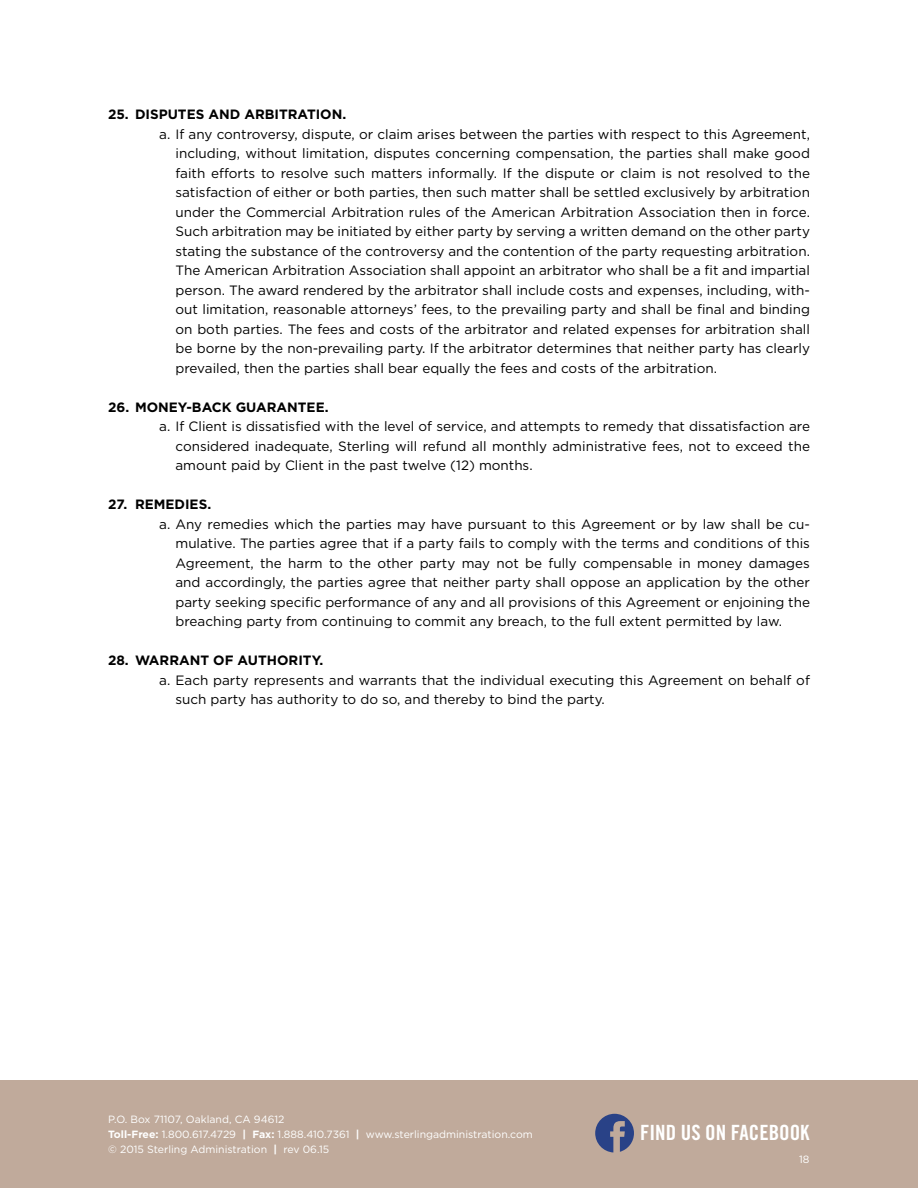
<style>
.page{position:relative;width:918px;height:1188px;background:#fff}
.page>*{position:absolute;margin:0;border:0;box-sizing:border-box;transform-origin:0 0}
.t1{font:21px "Trade Gothic Bold Cond Twenty";color:#fff}
.t2{font:13.5px/19.5px "Gotham";color:#000;text-align:justify}
.t3{font:700 13.5px "Gotham";color:#000}
.t4{font:10.5px/15px "Gotham";color:#fff}
.s1{font-weight:700}
</style>
<div class="page">
<div style="left:0;top:1080px;width:918px;height:108px;background:#c0aa9b"></div>
<svg style="left:595px;top:1114px;width:39px;height:39px"></svg>
<p class="t3" style="left:108px;top:107px;width:240px">25. DISPUTES AND ARBITRATION.</p>
<p class="t2" style="left:176px;top:124px;width:636px;text-indent:-16px">a. If any controversy, dispute, or claim arises between the parties with respect to this Agreement, including, without limitation, disputes concerning compensation, the parties shall make good faith efforts to resolve such matters informally. If the dispute or claim is not resolved to the satisfaction of either or both parties, then such matter shall be settled exclusively by arbitration under the Commercial Arbitration rules of the American Arbitration Association then in force.<br>Such arbitration may be initiated by either party by serving a written demand on the other party stating the substance of the controversy and the contention of the party requesting arbitration.<br>The American Arbitration Association shall appoint an arbitrator who shall be a fit and impartial person. The award rendered by the arbitrator shall include costs and expenses, including, with&shy;out limitation, reasonable attorneys’ fees, to the prevailing party and shall be final and binding on both parties. The fees and costs of the arbitrator and related expenses for arbitration shall be borne by the non-prevailing party. If the arbitrator determines that neither party has clearly prevailed, then the parties shall bear equally the fees and costs of the arbitration.</p>
<p class="t3" style="left:108px;top:399px;width:222px">26. MONEY-BACK GUARANTEE.</p>
<p class="t2" style="left:176px;top:416px;width:636px;text-indent:-16px">a. If Client is dissatisfied with the level of service, and attempts to remedy that dissatisfaction are considered inadequate, Sterling will refund all monthly administrative fees, not to exceed the amount paid by Client in the past twelve (12) months.</p>
<p class="t3" style="left:108px;top:496px;width:105px">27. REMEDIES.</p>
<p class="t2" style="left:176px;top:514px;width:636px;text-indent:-16px">a. Any remedies which the parties may have pursuant to this Agreement or by law shall be cu&shy;mulative. The parties agree that if a party fails to comply with the terms and conditions of this Agreement, the harm to the other party may not be fully compensable in money damages and accordingly, the parties agree that neither party shall oppose an application by the other party seeking specific performance of any and all provisions of this Agreement or enjoining the breaching party from continuing to commit any breach, to the full extent permitted by law.</p>
<p class="t3" style="left:108px;top:652px;width:217px">28. WARRANT OF AUTHORITY.</p>
<p class="t2" style="left:176px;top:670px;width:636px;text-indent:-16px">a. Each party represents and warrants that the individual executing this Agreement on behalf of such party has authority to do so, and thereby to bind the party.</p>
<p class="t4" style="left:108px;top:1112px;width:426px">P.O. Box 71107, Oakland, CA 94612<br><span class="s1">Toll-Free:</span> 1.800.617.4729 <span class="s1">| Fax:</span> 1.888.410.7361 <span class="s1">|</span> www.sterlingadministration.com © 2015 Sterling Administration <span class="s1">|</span> rev 06.15</p>
<h1 class="t1" style="left:640px;top:1120px;width:171px">FIND US ON FACEBOOK</h1>
<p class="t4" style="left:799px;top:1152px;width:12px">18</p>
</div>
